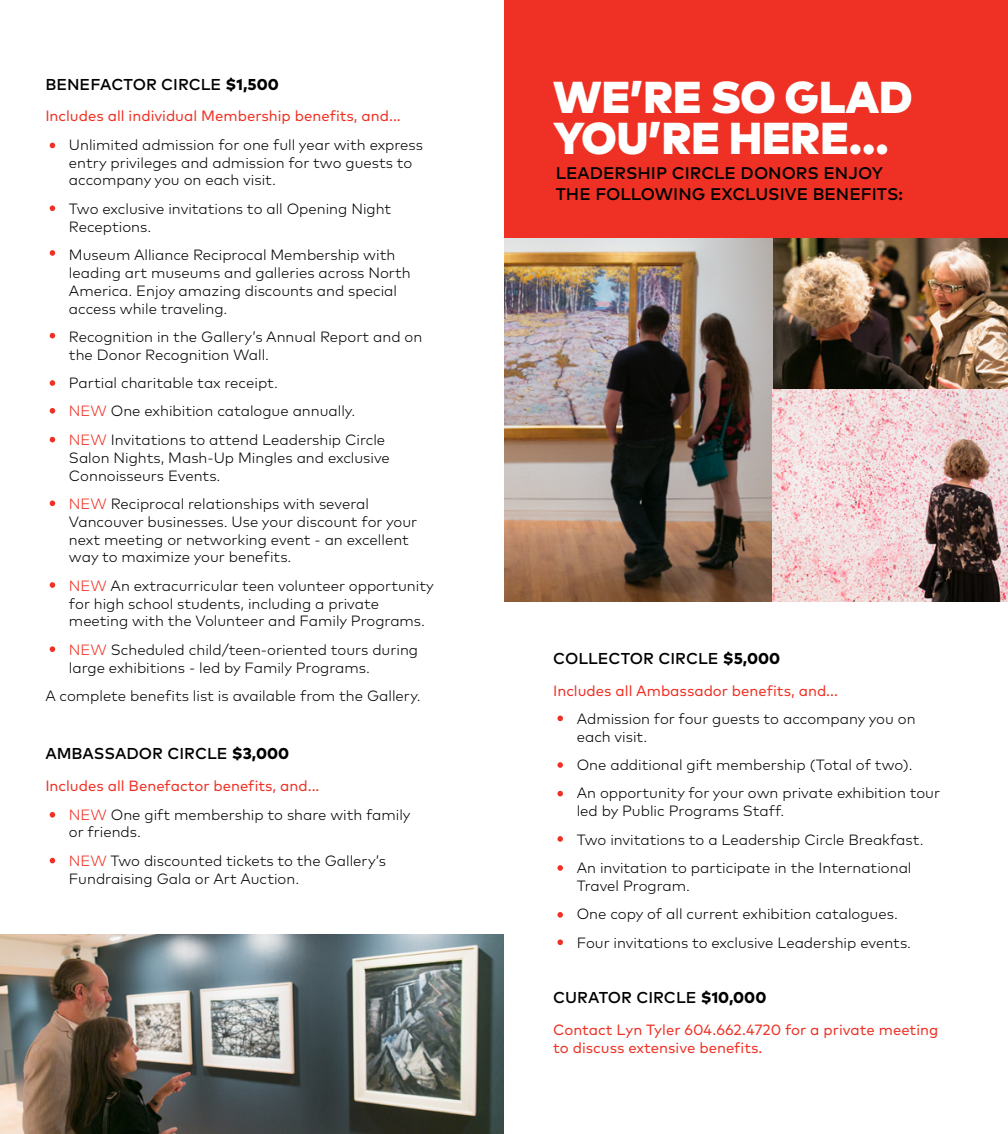
<style>
.page{position:relative;width:1008px;height:1134px;background:#fff}
.page>*{position:absolute;margin:0;border:0;box-sizing:border-box;transform-origin:0 0}
.t1{font:900 44.62px/41.1px "Mark Pro";color:#fff}
.t2{font:500 16.8px/20.3px "Mark Pro";color:#000}
.t3{font:500 15.75px "Mark Pro";color:#000}
.t4{font:300 14.88px/17.8px "Mark Pro";color:#000}
.t5{font:14.88px/28.3px "Mark Pro";color:#ee3124}
.s1{font-weight:800}
.s2{color:#ee3124}
.s3{font-weight:300}
.s4{font-weight:300;color:#000}
</style>
<div class="page">
<div style="left:504px;top:0;width:504px;height:238px;background:#ee3124"></div>
<svg style="left:50px;top:143px;width:5px;height:5px"></svg>
<svg style="left:50px;top:205px;width:5px;height:6px"></svg>
<svg style="left:50px;top:250px;width:5px;height:6px"></svg>
<svg style="left:50px;top:333px;width:5px;height:5px"></svg>
<svg style="left:50px;top:380px;width:5px;height:6px"></svg>
<svg style="left:50px;top:408px;width:5px;height:6px"></svg>
<svg style="left:50px;top:437px;width:5px;height:5px"></svg>
<svg style="left:50px;top:500px;width:5px;height:6px"></svg>
<svg style="left:50px;top:646px;width:5px;height:6px"></svg>
<svg style="left:50px;top:582px;width:5px;height:6px"></svg>
<svg style="left:557px;top:716px;width:6px;height:5px"></svg>
<svg style="left:557px;top:762px;width:6px;height:6px"></svg>
<svg style="left:557px;top:791px;width:6px;height:5px"></svg>
<svg style="left:557px;top:836px;width:6px;height:6px"></svg>
<svg style="left:557px;top:865px;width:6px;height:6px"></svg>
<svg style="left:557px;top:912px;width:6px;height:6px"></svg>
<svg style="left:557px;top:939px;width:6px;height:6px"></svg>
<img style="left:504px;top:238px;width:504px;height:363px">
<svg style="left:50px;top:812px;width:5px;height:6px"></svg>
<svg style="left:50px;top:858px;width:5px;height:5px"></svg>
<img style="left:0;top:935px;width:504px;height:199px">
<p class="t3" style="left:45px;top:72px;width:235px">BENEFACTOR CIRCLE <span class="s1">$1,500</span></p>
<p class="t5" style="left:45px;top:101px;width:357px">Includes all individual Membership benefits, and...</p>
<p class="t4" style="left:69px;top:134px;width:356px">Unlimited admission for one full year with express entry privileges and admission for two guests to accompany you on each visit.</p>
<p class="t4" style="left:69px;top:198px;width:324px">Two exclusive invitations to all Opening Night<br>Receptions.</p>
<p class="t4" style="left:69px;top:245px;width:343px">Museum Alliance Reciprocal Membership with leading art museums and galleries across North America. Enjoy amazing discounts and special access while traveling.</p>
<p class="t4" style="left:69px;top:327px;width:355px">Recognition in the Gallery’s Annual Report and on the Donor Recognition Wall.</p>
<p class="t4" style="left:69px;top:368px;width:318px;line-height:28.3px">Partial charitable tax receipt.<br><span class="s2">NEW</span> One exhibition catalogue annually.<br><span class="s2">NEW</span> Invitations to attend Leadership Circle</p>
<p class="t4" style="left:69px;top:447px;width:323px">Salon Nights, Mash-Up Mingles and exclusive<br>Connoisseurs Events.</p>
<p class="t4" style="left:69px;top:494px;width:350px"><span class="s2">NEW</span> Reciprocal relationships with several Vancouver businesses. Use your discount for your next meeting or networking event - an excellent way to maximize your benefits.</p>
<p class="t4" style="left:69px;top:575px;width:366px"><span class="s2">NEW</span> An extracurricular teen volunteer opportunity for high school students, including a private meeting with the Volunteer and Family Programs.</p>
<p class="t4" style="left:69px;top:640px;width:351px"><span class="s2">NEW</span> Scheduled child/teen-oriented tours during large exhibitions - led by Family Programs.</p>
<p class="t4" style="left:45px;top:686px;width:377px">A complete benefits list is available from the Gallery.</p>
<p class="t3" style="left:45px;top:742px;width:245px">AMBASSADOR CIRCLE <span class="s1">$3,000</span></p>
<p class="t5" style="left:69px;top:771px;width:343px;text-indent:-24px">Includes all Benefactor benefits, and...<br><span class="s3">NEW</span> <span class="s4">One gift membership to share with family</span></p>
<p class="t4" style="left:69px;top:817px;width:319px;line-height:28.3px">or friends.<br><span class="s2">NEW</span> Two discounted tickets to the Gallery’s</p>
<p class="t4" style="left:69px;top:868px;width:232px">Fundraising Gala or Art Auction.</p>
<h1 class="t1" style="left:553px;top:73px;width:361px">WE’RE SO GLAD<br>YOU’RE HERE...</h1>
<p class="t2" style="left:556px;top:162px;width:349px">LEADERSHIP CIRCLE DONORS ENJOY<br>THE FOLLOWING EXCLUSIVE BENEFITS:</p>
<p class="t3" style="left:553px;top:646px;width:229px">COLLECTOR CIRCLE <span class="s1">$5,000</span></p>
<p class="t5" style="left:553px;top:675px;width:286px">Includes all Ambassador benefits, and...</p>
<p class="t4" style="left:577px;top:709px;width:340px">Admission for four guests to accompany you on each visit.</p>
<p class="t4" style="left:577px;top:749px;width:365px;line-height:28.3px">One additional gift membership (Total of two).<br>An opportunity for your own private exhibition tour</p>
<p class="t4" style="left:577px;top:796px;width:348px;line-height:28.3px">led by Public Programs Staff.<br>Two invitations to a Leadership Circle Breakfast.<br>An invitation to participate in the International</p>
<p class="t4" style="left:577px;top:870px;width:336px;line-height:28.3px">Travel Program.<br>One copy of all current exhibition catalogues.<br>Four invitations to exclusive Leadership events.</p>
<p class="t3" style="left:553px;top:985px;width:215px">CURATOR CIRCLE <span class="s1">$10,000</span></p>
<p class="t5" style="left:553px;top:1019px;width:387px;line-height:17.8px">Contact Lyn Tyler 604.662.4720 for a private meeting to discuss extensive benefits.</p>
</div>
